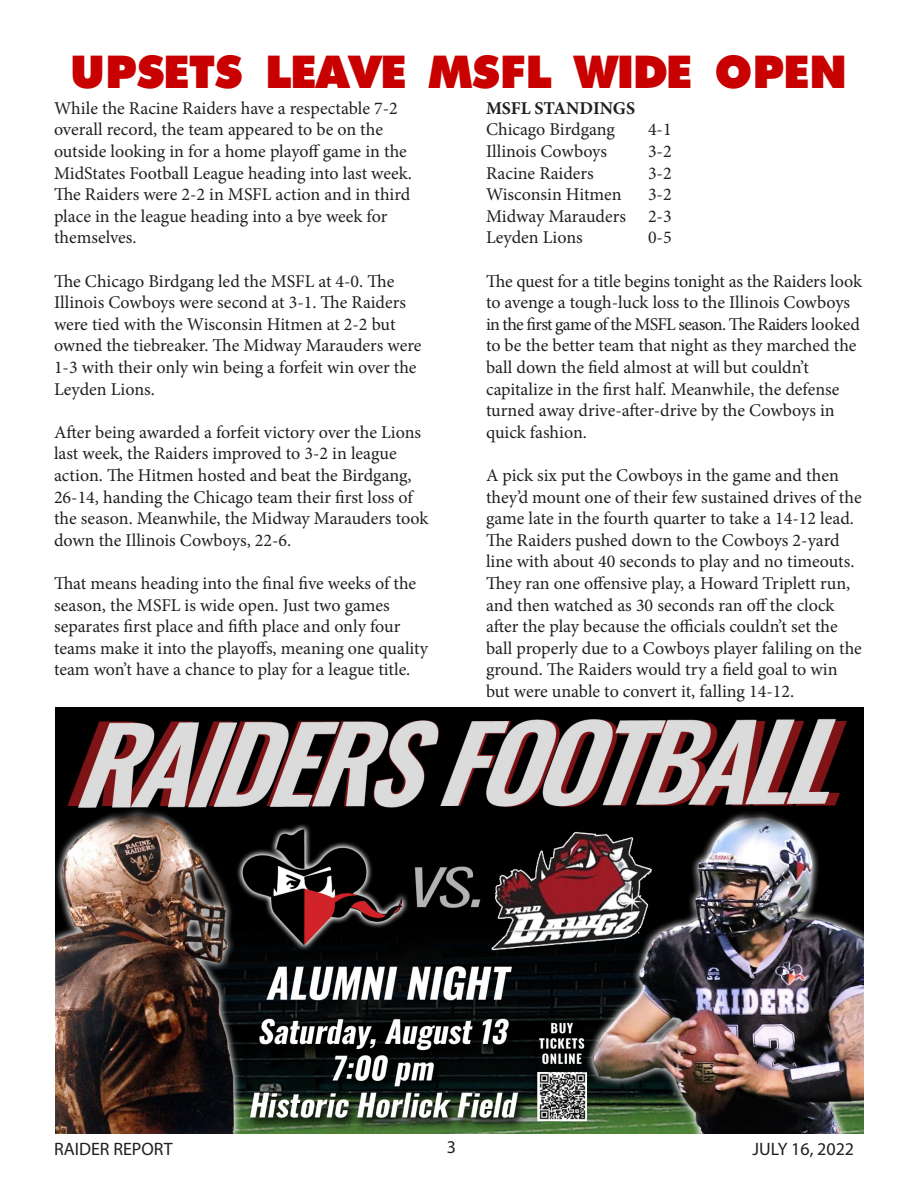
<style>
.page{position:relative;width:918px;height:1188px;background:#fff}
.page>*{position:absolute;margin:0;border:0;box-sizing:border-box;transform-origin:0 0}
.t1{font:45px "Raiders";color:#c80000}
.t2{font:18px/21.6px "Minion Pro";letter-spacing:-.005em;color:#231f20}
.t3{font:18px "Myriad Pro";color:#231f20}
.t4{font:700 18px "Minion Pro";color:#231f20}
</style>
<div class="page">
<img style="left:56px;top:707px;width:808px;height:427px">
<h1 class="t1" style="left:70px;top:45px;width:779px">UPSETS LEAVE MSFL WIDE OPEN</h1>
<p class="t2" style="left:54px;top:97px;width:359px">While the Racine Raiders have a respectable 7-2 overall record, the team appeared to be on the outside looking in for a home playoff game in the MidStates Football League heading into last week.<br>The Raiders were 2-2 in MSFL action and in third place in the league heading into a bye week for themselves.</p>
<p class="t2" style="left:54px;top:270px;width:369px">The Chicago Birdgang led the MSFL at 4-0. The Illinois Cowboys were second at 3-1. The Raiders were tied with the Wisconsin Hitmen at 2-2 but owned the tiebreaker. The Midway Marauders were 1-3 with their only win being a forfeit win over the Leyden Lions.</p>
<p class="t2" style="left:54px;top:421px;width:376px">After being awarded a forfeit victory over the Lions last week, the Raiders improved to 3-2 in league action. The Hitmen hosted and beat the Birdgang, 26-14, handing the Chicago team their first loss of the season. Meanwhile, the Midway Marauders took down the Illinois Cowboys, 22-6.</p>
<p class="t2" style="left:54px;top:573px;width:375px">That means heading into the final five weeks of the season, the MSFL is wide open. Just two games separates first place and fifth place and only four teams make it into the playoffs, meaning one quality team won’t have a chance to play for a league title.</p>
<p class="t4" style="left:486px;top:95px;width:151px">MSFL STANDINGS</p>
<p class="t2" style="left:486px;top:119px;width:131px">Chicago Birdgang</p>
<p class="t2" style="left:648px;top:119px;width:25px">4-1</p>
<p class="t2" style="left:486px;top:141px;width:123px">Illinois Cowboys</p>
<p class="t2" style="left:648px;top:141px;width:25px">3-2</p>
<p class="t2" style="left:486px;top:162px;width:109px">Racine Raiders</p>
<p class="t2" style="left:648px;top:162px;width:25px">3-2</p>
<p class="t2" style="left:486px;top:184px;width:137px">Wisconsin Hitmen</p>
<p class="t2" style="left:486px;top:184px;width:187px;text-align:justify;text-indent:162px">3-2<br>Midway Marauders 2-3<br>Leyden Lions</p>
<p class="t2" style="left:648px;top:227px;width:25px">0-5</p>
<p class="t2" style="left:486px;top:270px;width:378px">The quest for a title begins tonight as the Raiders look to avenge a tough-luck loss to the Illinois Cowboys in the first game of the MSFL season. The Raiders looked to be the better team that night as they marched the ball down the field almost at will but couldn’t capitalize in the first half. Meanwhile, the defense turned away drive-after-drive by the Cowboys in quick fashion.</p>
<p class="t2" style="left:486px;top:465px;width:377px">A pick six put the Cowboys in the game and then they’d mount one of their few sustained drives of the game late in the fourth quarter to take a 14-12 lead.<br>The Raiders pushed down to the Cowboys 2-yard line with about 40 seconds to play and no timeouts.<br>They ran one offensive play, a Howard Triplett run, and then watched as 30 seconds ran off the clock after the play because the officials couldn’t set the ball properly due to a Cowboys player faliling on the ground. The Raiders would try a field goal to win but were unable to convert it, falling 14-12.</p>
<p class="t3" style="left:54px;top:1138px;width:120px">RAIDER REPORT</p>
<p class="t3" style="left:447px;top:1136px;width:11px">3</p>
<p class="t3" style="left:752px;top:1138px;width:103px">JULY 16, 2022</p>
</div>
